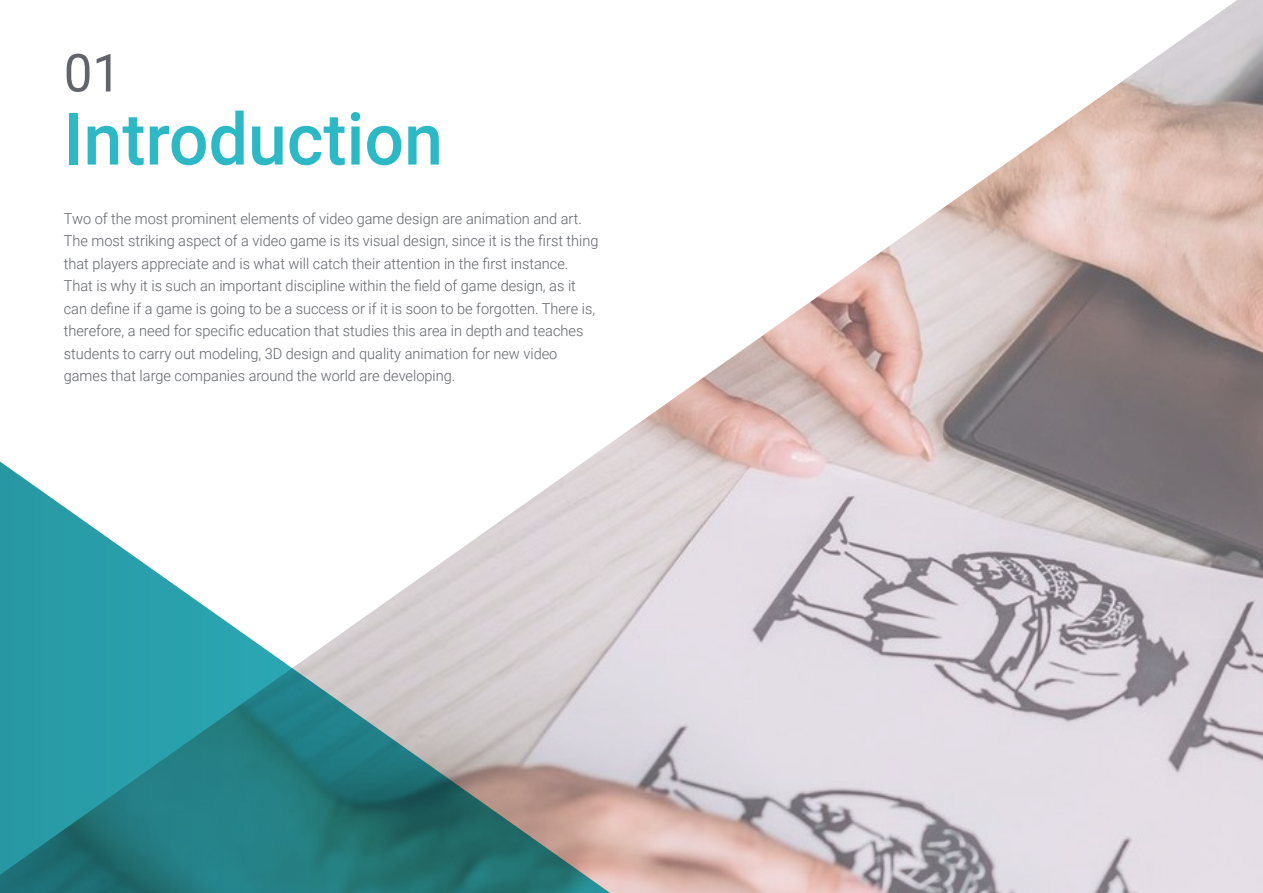
<style>
.page{position:relative;width:1263px;height:893px;background:#fff}
.page>*{position:absolute;margin:0;border:0;box-sizing:border-box;transform-origin:0 0}
.t1{font:500 72px "Roboto";color:#2db8c5}
.t2{font:52.5px "Roboto";color:#61646a}
.t3{font:300 15px/22.5px "Roboto";color:#61646a}
</style>
<div class="page">
<img style="left:607px;top:0;width:656px;height:893px">
<svg style="left:0;top:446px;width:640px;height:447px"></svg>
<h2 class="t2" style="left:64px;top:36px;width:59px">01</h2>
<h1 class="t1" style="left:64px;top:89px;width:381px">Introduction</h1>
<p class="t3" style="left:64px;top:207px;width:536px">Two of the most prominent elements of video game design are animation and art.<br>The most striking aspect of a video game is its visual design, since it is the first thing that players appreciate and is what will catch their attention in the first instance.<br>That is why it is such an important discipline within the field of game design, as it can define if a game is going to be a success or if it is soon to be forgotten. There is, therefore, a need for specific education that studies this area in depth and teaches students to carry out modeling, 3D design and quality animation for new video games that large companies around the world are developing.</p>
</div>
